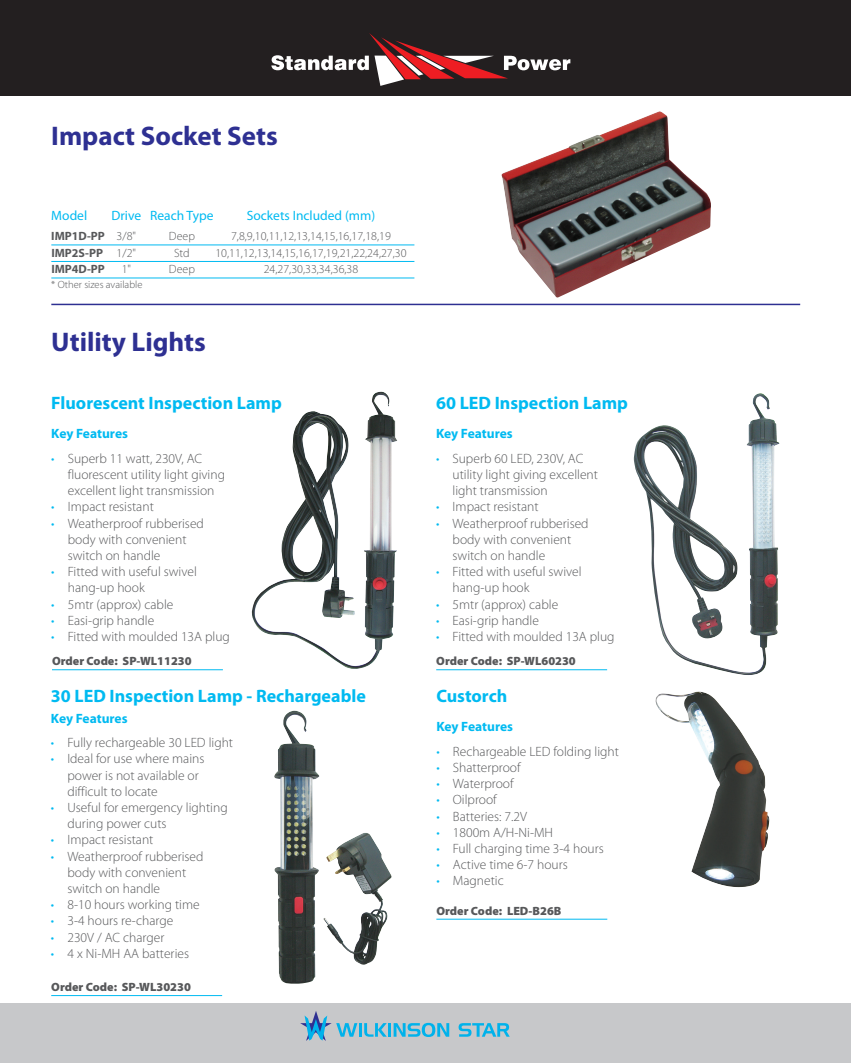
<style>
.page{position:relative;width:851px;height:1063px;background:#fff}
.page>*{position:absolute;margin:0;border:0;box-sizing:border-box;transform-origin:0 0}
.t1{font:700 27px "Myriad Pro";color:#2e3092}
.t2{font:700 18px "Myriad Pro";color:#00baf1}
.t3{font:300 13.5px/16.2px "Myriad Pro";color:#57585a}
.t4{font:700 13.5px "Myriad Pro";letter-spacing:-.005em;color:#00baf1}
.t5{font:13.5px "Myriad Pro";color:#00baf1}
.t6{font:300 12px "Myriad Pro";color:#57585a}
.t7{font:900 12px "Myriad Pro";color:#57585a}
.t8{font:700 12px "Myriad Pro";color:#57585a}
.t9{font:300 10.5px "Myriad Pro";color:#57585a}
.s1{font-weight:300}
.s2{color:#00baf1}
</style>
<div class="page">
<div style="left:0;top:1003px;width:850px;height:60px;background:#c7c8ca"></div>
<hr style="left:358px;top:1023px;width:3px;height:14px;background:#00b2eb">
<svg style="left:364px;top:1023px;width:23px;height:14px"></svg>
<hr style="left:388px;top:1023px;width:3px;height:14px;background:#00b2eb">
<svg style="left:393px;top:1023px;width:56px;height:14px"></svg>
<svg style="left:458px;top:1023px;width:51px;height:14px"></svg>
<svg style="left:300px;top:1011px;width:57px;height:30px"></svg>
<div style="left:0;top:0;width:850px;height:96px;background:#231f20"></div>
<svg style="left:271px;top:33px;width:299px;height:53px"></svg>
<img style="left:501px;top:111px;width:210px;height:187px">
<hr style="left:51px;top:245px;width:363px;height:1px;background:#00baf1">
<hr style="left:51px;top:261px;width:363px;height:1px;background:#00baf1">
<hr style="left:51px;top:278px;width:363px;height:1px;background:#00baf1">
<img style="left:655px;top:692px;width:114px;height:196px">
<img style="left:251px;top:392px;width:146px;height:277px">
<img style="left:274px;top:711px;width:107px;height:273px">
<img style="left:633px;top:394px;width:146px;height:281px">
<hr style="left:51px;top:304px;width:749px;height:1px;background:#2e3092">
<hr style="left:52px;top:669px;width:171px;height:1px;background:#00baf1">
<hr style="left:436px;top:669px;width:171px;height:1px;background:#00baf1">
<hr style="left:51px;top:995px;width:171px;height:1px;background:#00baf1">
<hr style="left:436px;top:919px;width:171px;height:1px;background:#00baf1">
<h1 class="t1" style="left:51px;top:120px;width:228px">Impact Socket Sets</h1>
<p class="t5" style="left:51px;top:207px;width:37px">Model</p>
<p class="t5" style="left:111px;top:207px;width:104px">Drive Reach Type</p>
<p class="t5" style="left:247px;top:207px;width:130px">Sockets Included (mm)</p>
<p class="t8" style="left:51px;top:230px;width:86px">IMP1D-PP <span class="s1">3/8"</span></p>
<p class="t6" style="left:169px;top:230px;width:28px">Deep</p>
<p class="t6" style="left:231px;top:230px;width:161px">7,8,9,10,11,12,13,14,15,16,17,18,19</p>
<p class="t8" style="left:51px;top:246px;width:86px">IMP2S-PP <span class="s1">1/2"</span></p>
<p class="t6" style="left:174px;top:246px;width:17px">Std</p>
<p class="t6" style="left:215px;top:246px;width:193px">10,11,12,13,14,15,16,17,19,21,22,24,27,30</p>
<p class="t8" style="left:51px;top:263px;width:55px">IMP4D-PP</p>
<p class="t6" style="left:122px;top:263px;width:11px">1"</p>
<p class="t6" style="left:169px;top:263px;width:28px">Deep</p>
<p class="t6" style="left:264px;top:263px;width:96px">24,27,30,33,34,36,38</p>
<p class="t9" style="left:51px;top:279px;width:93px">* Other sizes available</p>
<h1 class="t1" style="left:51px;top:327px;width:156px">Utility Lights</h1>
<h2 class="t2" style="left:51px;top:393px;width:232px">Fluorescent Inspection Lamp</h2>
<p class="t4" style="left:51px;top:426px;width:78px">Key Features</p>
<p class="t3" style="left:68px;top:450px;width:159px;text-indent:-16px"><span class="s2">•</span> Superb 11 watt, 230V, AC fluorescent utility light giving excellent light transmission</p>
<p class="t3" style="left:51px;top:499px;width:104px"><span class="s2">•</span> Impact resistant</p>
<p class="t3" style="left:68px;top:515px;width:137px;text-indent:-16px"><span class="s2">•</span> Weatherproof rubberised body with convenient switch on handle</p>
<p class="t3" style="left:68px;top:564px;width:130px;text-indent:-16px"><span class="s2">•</span> Fitted with useful swivel hang-up hook</p>
<p class="t3" style="left:51px;top:596px;width:124px"><span class="s2">•</span> 5mtr (approx) cable</p>
<p class="t3" style="left:51px;top:612px;width:104px"><span class="s2">•</span> Easi-grip handle</p>
<p class="t3" style="left:51px;top:629px;width:180px"><span class="s2">•</span> Fitted with moulded 13A plug</p>
<h2 class="t2" style="left:436px;top:393px;width:193px">60 LED Inspection Lamp</h2>
<p class="t4" style="left:436px;top:426px;width:78px">Key Features</p>
<p class="t3" style="left:452px;top:450px;width:147px;text-indent:-16px"><span class="s2">•</span> Superb 60 LED, 230V, AC utility light giving excellent light transmission</p>
<p class="t3" style="left:436px;top:499px;width:104px"><span class="s2">•</span> Impact resistant</p>
<p class="t3" style="left:452px;top:515px;width:137px;text-indent:-16px"><span class="s2">•</span> Weatherproof rubberised body with convenient switch on handle</p>
<p class="t3" style="left:452px;top:564px;width:130px;text-indent:-16px"><span class="s2">•</span> Fitted with useful swivel hang-up hook</p>
<p class="t3" style="left:436px;top:596px;width:124px"><span class="s2">•</span> 5mtr (approx) cable</p>
<p class="t3" style="left:436px;top:612px;width:104px"><span class="s2">•</span> Easi-grip handle</p>
<p class="t3" style="left:436px;top:629px;width:180px"><span class="s2">•</span> Fitted with moulded 13A plug</p>
<p class="t7" style="left:52px;top:654px;width:141px">Order Code: SP-WL11230</p>
<p class="t7" style="left:436px;top:654px;width:141px">Order Code: SP-WL60230</p>
<h2 class="t2" style="left:51px;top:686px;width:316px">30 LED Inspection Lamp - Rechargeable</h2>
<p class="t4" style="left:51px;top:710px;width:78px">Key Features</p>
<p class="t3" style="left:51px;top:735px;width:184px"><span class="s2">•</span> Fully rechargeable 30 LED light</p>
<p class="t3" style="left:67px;top:751px;width:138px;text-indent:-16px"><span class="s2">•</span> Ideal for use where mains power is not available or difficult to locate</p>
<p class="t3" style="left:67px;top:800px;width:162px;text-indent:-16px"><span class="s2">•</span> Useful for emergency lighting during power cuts</p>
<p class="t3" style="left:51px;top:832px;width:104px"><span class="s2">•</span> Impact resistant</p>
<p class="t3" style="left:67px;top:848px;width:137px;text-indent:-16px"><span class="s2">•</span> Weatherproof rubberised body with convenient switch on handle</p>
<p class="t3" style="left:51px;top:897px;width:150px"><span class="s2">•</span> 8-10 hours working time</p>
<p class="t3" style="left:51px;top:913px;width:124px"><span class="s2">•</span> 3-4 hours re-charge</p>
<p class="t3" style="left:51px;top:929px;width:115px"><span class="s2">•</span> 230V / AC charger</p>
<p class="t3" style="left:51px;top:946px;width:140px"><span class="s2">•</span> 4 x Ni-MH AA batteries</p>
<p class="t7" style="left:51px;top:980px;width:141px">Order Code: SP-WL30230</p>
<h2 class="t2" style="left:436px;top:686px;width:72px">Custorch</h2>
<p class="t4" style="left:436px;top:719px;width:78px">Key Features</p>
<p class="t3" style="left:436px;top:743px;width:184px"><span class="s2">•</span> Rechargeable LED folding light</p>
<p class="t3" style="left:436px;top:760px;width:86px"><span class="s2">•</span> Shatterproof</p>
<p class="t3" style="left:436px;top:776px;width:79px"><span class="s2">•</span> Waterproof</p>
<p class="t3" style="left:436px;top:792px;width:62px"><span class="s2">•</span> Oilproof</p>
<p class="t3" style="left:436px;top:808px;width:92px"><span class="s2">•</span> Batteries: 7.2V</p>
<p class="t3" style="left:436px;top:824px;width:118px"><span class="s2">•</span> 1800m A/H-Ni-MH</p>
<p class="t3" style="left:436px;top:841px;width:169px"><span class="s2">•</span> Full charging time 3-4 hours</p>
<p class="t3" style="left:436px;top:857px;width:133px"><span class="s2">•</span> Active time 6-7 hours</p>
<p class="t3" style="left:436px;top:873px;width:69px"><span class="s2">•</span> Magnetic</p>
<p class="t7" style="left:436px;top:904px;width:127px">Order Code: LED-B26B</p>
</div>
